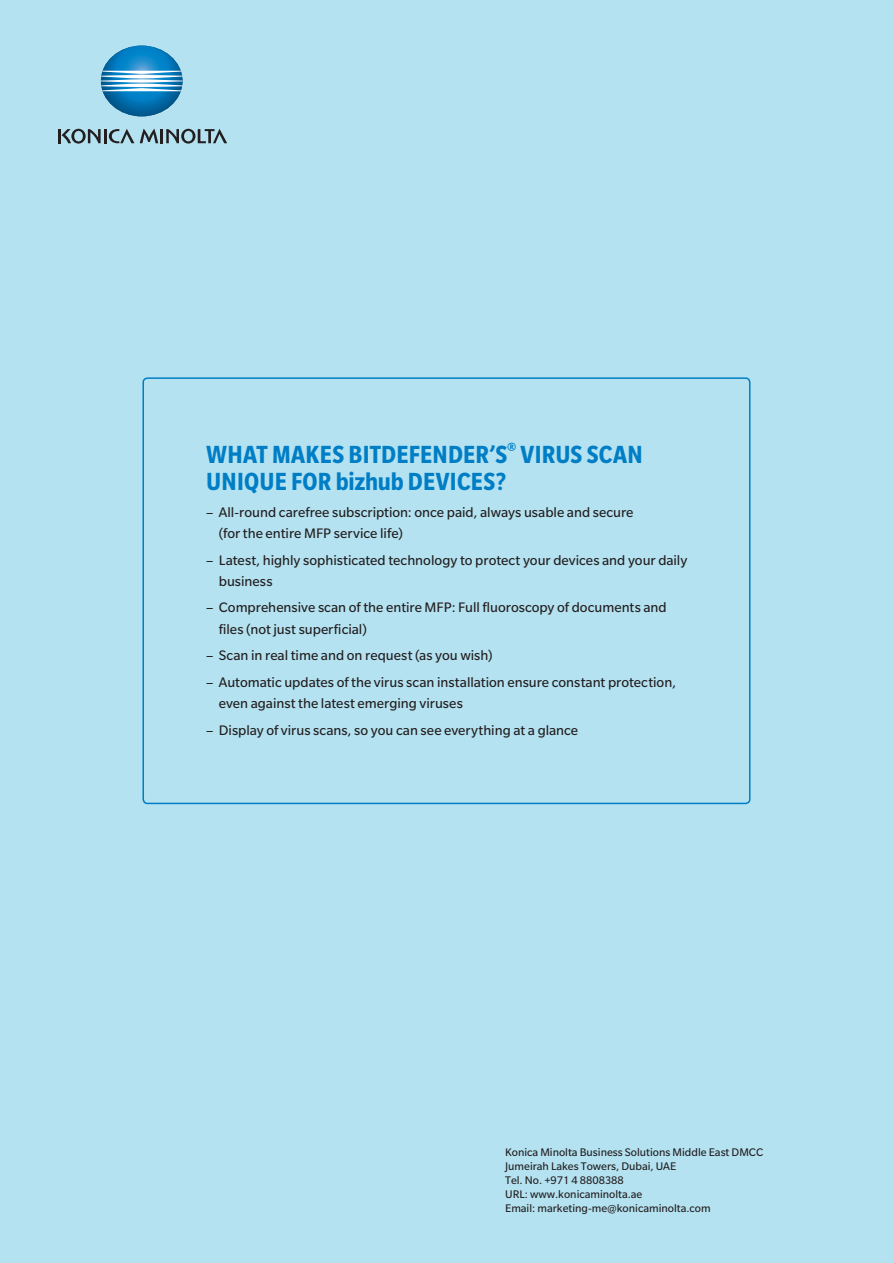
<style>
.page{position:relative;width:893px;height:1263px;background:#b4e2f1}
.page>*{position:absolute;margin:0;border:0;box-sizing:border-box;transform-origin:0 0}
.Brochure_Subhead_Bol{font:700 condensed 27px/26.5px "Slate Pro";letter-spacing:.01em;color:#007ec5}
.Brochure_List_Reg_10{font:15px/21.3px "Slate Pro";color:#231f20}
.t1{font:12px/14px "Slate Pro";color:#231f20}
</style>
<div class="page">
<div style="left:142px;top:377px;width:608px;height:427px;border:2px solid #007ec5;border-radius:4px"></div>
<svg style="left:101px;top:46px;width:82px;height:70px;background:#4fa0cc"></svg>
<hr style="left:58px;top:129px;width:3px;height:14px;background:#231f20">
<hr style="left:104px;top:129px;width:3px;height:14px;background:#231f20">
<hr style="left:160px;top:129px;width:3px;height:14px;background:#231f20">
<svg style="left:109px;top:129px;width:25px;height:14px"></svg>
<svg style="left:62px;top:129px;width:39px;height:15px"></svg>
<svg style="left:166px;top:129px;width:61px;height:15px"></svg>
<svg style="left:140px;top:129px;width:18px;height:14px"></svg>
<p class="Brochure_Subhead_Bol" style="left:206px;top:441px;width:438px">WHAT MAKES BITDEFENDER’S<sup>®</sup> VIRUS SCAN<br>UNIQUE FOR bizhub DEVICES?</p>
<p class="Brochure_List_Reg_10" style="left:219px;top:501px;width:416px;text-indent:-13px">– All-round carefree subscription: once paid, always usable and secure (for the entire MFP service life)</p>
<p class="Brochure_List_Reg_10" style="left:219px;top:549px;width:470px;text-indent:-13px">– Latest, highly sophisticated technology to protect your devices and your daily business</p>
<p class="Brochure_List_Reg_10" style="left:219px;top:597px;width:449px;text-indent:-13px">– Comprehensive scan of the entire MFP: Full fluoroscopy of documents and files (not just superficial)</p>
<p class="Brochure_List_Reg_10" style="left:206px;top:645px;width:288px">– Scan in real time and on request (as you wish)</p>
<p class="Brochure_List_Reg_10" style="left:219px;top:671px;width:459px;text-indent:-13px">– Automatic updates of the virus scan installation ensure constant protection, even against the latest emerging viruses</p>
<p class="Brochure_List_Reg_10" style="left:206px;top:719px;width:374px">– Display of virus scans, so you can see everything at a glance</p>
<p class="t1" style="left:505px;top:1145px;width:260px">Konica Minolta Business Solutions Middle East DMCC Jumeirah Lakes Towers, Dubai, UAE<br>Tel. No. +971 4 8808388<br>URL: www.konicaminolta.ae<br>Email: marketing-me@konicaminolta.com</p>
</div>
